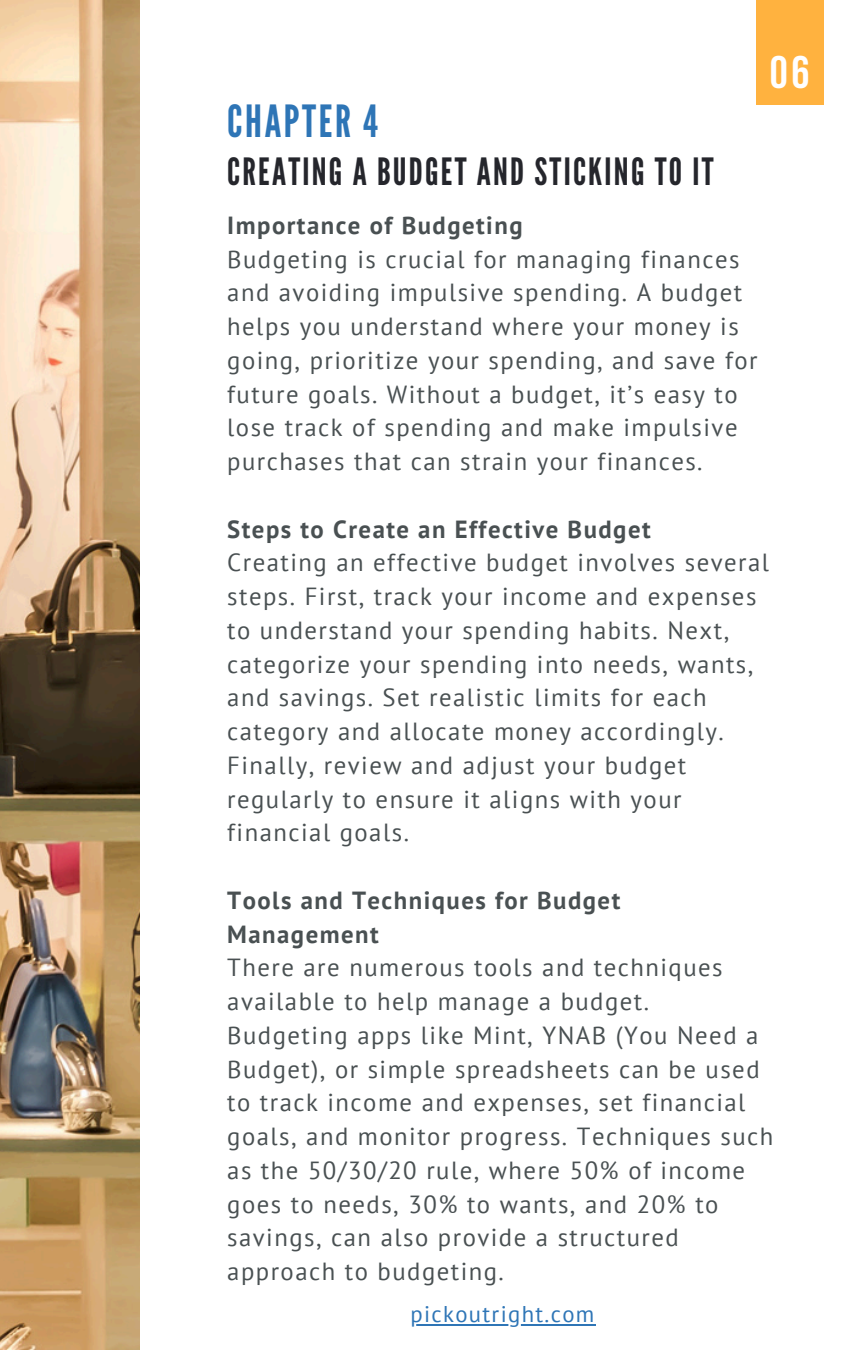
<style>
.page{position:relative;width:864px;height:1350px;background:#fff}
.page>*{position:absolute;margin:0;border:0;box-sizing:border-box;transform-origin:0 0}
.t1{font:700 45.45px "Bebas Neue";color:#fff}
.t2{font:44.32px "League Gothic";letter-spacing:.06em;color:#2e75b6}
.t3{font:37.57px "League Gothic";letter-spacing:.06em;color:#25262c}
.t4{font:24.75px/33.8px "PT Sans";letter-spacing:.06em;color:#495052}
.t5{font:700 24.75px/33.8px "PT Sans";letter-spacing:.06em;color:#495052}
.t6{font:22.72px "PT Sans";letter-spacing:.06em;color:#2e75b6}
</style>
<div class="page">
<img style="left:0;top:0;width:140px;height:1350px">
<div style="left:756px;top:0;width:67px;height:105px;background:#ffb23f"></div>
<hr style="left:410px;top:1324px;width:186px;height:2px;background:#2e75b6">
<p class="t2" style="left:227px;top:96px;width:152px">CHAPTER 4</p>
<p class="t3" style="left:227px;top:150px;width:488px">CREATING A BUDGET AND STICKING TO IT</p>
<h1 class="t5" style="left:227px;top:208px;width:297px">Importance of Budgeting</h1>
<p class="t4" style="left:227px;top:242px;width:532px">Budgeting is crucial for managing finances and avoiding impulsive spending. A budget helps you understand where your money is going, prioritize your spending, and save for future goals. Without a budget, it’s easy to lose track of spending and make impulsive purchases that can strain your finances.</p>
<p class="t1" style="left:770px;top:54px;width:41px">06</p>
<h2 class="t5" style="left:227px;top:512px;width:425px">Steps to Create an Effective Budget</h2>
<p class="t4" style="left:227px;top:545px;width:543px">Creating an effective budget involves several steps. First, track your income and expenses to understand your spending habits. Next, categorize your spending into needs, wants, and savings. Set realistic limits for each category and allocate money accordingly.<br>Finally, review and adjust your budget regularly to ensure it aligns with your financial goals.</p>
<p class="t5" style="left:227px;top:883px;width:395px">Tools and Techniques for Budget<br>Management</p>
<p class="t4" style="left:227px;top:950px;width:548px">There are numerous tools and techniques available to help manage a budget.<br>Budgeting apps like Mint, YNAB (You Need a Budget), or simple spreadsheets can be used to track income and expenses, set financial goals, and monitor progress. Techniques such as the 50/30/20 rule, where 50% of income goes to needs, 30% to wants, and 20% to savings, can also provide a structured approach to budgeting.</p>
<p class="t6" style="left:410px;top:1299px;width:186px">pickoutright.com</p>
</div>
